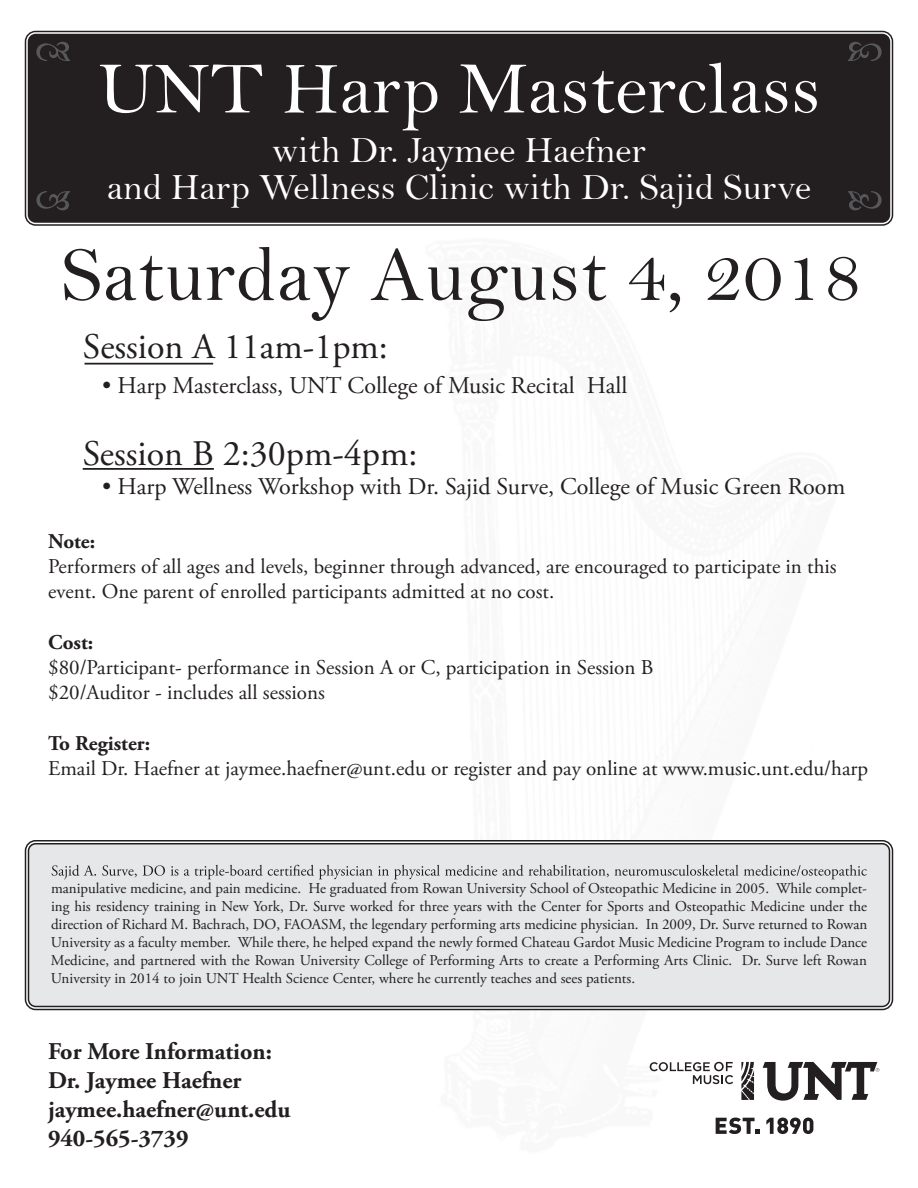
<style>
.page{position:relative;width:918px;height:1188px;background:#fff}
.page>*{position:absolute;margin:0;border:0;box-sizing:border-box;transform-origin:0 0}
.t1{font:79.2px "Bell";color:#231f20}
.t2{font:74.55px "Bell";color:#fff}
.t3{font:37.2px/37.2px "Bell";color:#fff;text-align:center}
.t4{font:36px "Adobe Garamond Pro";color:#231f20}
.t5{font:24px "Adobe Garamond Pro";color:#231f20}
.t6{font:700 24px/28.8px "Adobe Garamond Pro";color:#231f20}
.t7{font:21px/25.2px "Adobe Garamond Pro";color:#231f20}
.t8{font:700 21px "Adobe Garamond Pro";color:#231f20}
.t9{font:15px/18px "Adobe Garamond Pro";color:#231f20;text-align:justify}
</style>
<div class="page">
<div style="left:27px;top:842px;width:864px;height:166px;background:#e6e7e9;border-radius:9px"></div>
<div style="left:25px;top:840px;width:868px;height:170px;border:4px solid #231f20;border-radius:9px"></div>
<div style="left:26px;top:842px;width:866px;height:167px;border:2px solid #fff;border-radius:9px"></div>
<hr style="left:85px;top:363px;width:128px;height:2px;background:#231f20">
<hr style="left:83px;top:468px;width:131px;height:2px;background:#231f20">
<div style="left:27px;top:33px;width:864px;height:191px;background:#231f20;border-radius:9px"></div>
<div style="left:25px;top:31px;width:868px;height:195px;border:4px solid #231f20;border-radius:9px"></div>
<div style="left:26px;top:32px;width:866px;height:192px;border:2px solid #fff;border-radius:9px"></div>
<svg style="left:36px;top:191px;width:34px;height:19px"></svg>
<svg style="left:848px;top:191px;width:34px;height:19px"></svg>
<svg style="left:848px;top:42px;width:34px;height:19px"></svg>
<svg style="left:36px;top:42px;width:34px;height:19px"></svg>
<svg style="left:52px;top:865px;width:815px;height:15px"></svg>
<svg style="left:650px;top:1062px;width:83px;height:22px"></svg>
<svg style="left:763px;top:1062px;width:116px;height:39px"></svg>
<svg style="left:741px;top:1062px;width:13px;height:38px"></svg>
<svg style="left:716px;top:1118px;width:43px;height:16px"></svg>
<svg style="left:766px;top:1118px;width:47px;height:16px"></svg>
<h2 class="t2" style="left:98px;top:44px;width:724px">UNT Harp Masterclass</h2>
<h3 class="t3" style="left:107px;top:131px;width:706px">with Dr. Jaymee Haefner<br>and Harp Wellness Clinic with Dr. Sajid Surve</h3>
<h1 class="t1" style="left:61px;top:228px;width:803px">Saturday August 4, 2018</h1>
<h3 class="t4" style="left:83px;top:325px;width:307px">Session A 11am-1pm:</h3>
<h3 class="t5" style="left:102px;top:371px;width:527px">• Harp Masterclass, UNT College of Music Recital Hall</h3>
<h3 class="t4" style="left:83px;top:432px;width:336px">Session B 2:30pm-4pm:</h3>
<h3 class="t5" style="left:102px;top:472px;width:745px">• Harp Wellness Workshop with Dr. Sajid Surve, College of Music Green Room</h3>
<h3 class="t8" style="left:48px;top:529px;width:48px">Note:</h3>
<h3 class="t7" style="left:48px;top:555px;width:790px">Performers of all ages and levels, beginner through advanced, are encouraged to participate in this event. One parent of enrolled participants admitted at no cost.</h3>
<h3 class="t8" style="left:48px;top:630px;width:47px">Cost:</h3>
<h3 class="t7" style="left:48px;top:656px;width:607px">$80/Participant- performance in Session A or C, participation in Session B $20/Auditor - includes all sessions</h3>
<h3 class="t8" style="left:48px;top:731px;width:103px">To Register:</h3>
<h3 class="t7" style="left:48px;top:756px;width:821px">Email Dr. Haefner at jaymee.haefner@unt.edu or register and pay online at www.music.unt.edu/harp</h3>
<p class="t9" style="left:51px;top:880px;width:818px">manipulative medicine, and pain medicine. He graduated from Rowan University School of Osteopathic Medicine in 2005. While complet&shy;ing his residency training in New York, Dr. Surve worked for three years with the Center for Sports and Osteopathic Medicine under the direction of Richard M. Bachrach, DO, FAOASM, the legendary performing arts medicine physician. In 2009, Dr. Surve returned to Rowan University as a faculty member. While there, he helped expand the newly formed Chateau Gardot Music Medicine Program to include Dance Medicine, and partnered with the Rowan University College of Performing Arts to create a Performing Arts Clinic. Dr. Surve left Rowan University in 2014 to join UNT Health Science Center, where he currently teaches and sees patients.</p>
<h3 class="t6" style="left:48px;top:1038px;width:244px">For More Information:<br>Dr. Jaymee Haefner jaymee.haefner@unt.edu<br>940-565-3739</h3>
</div>
